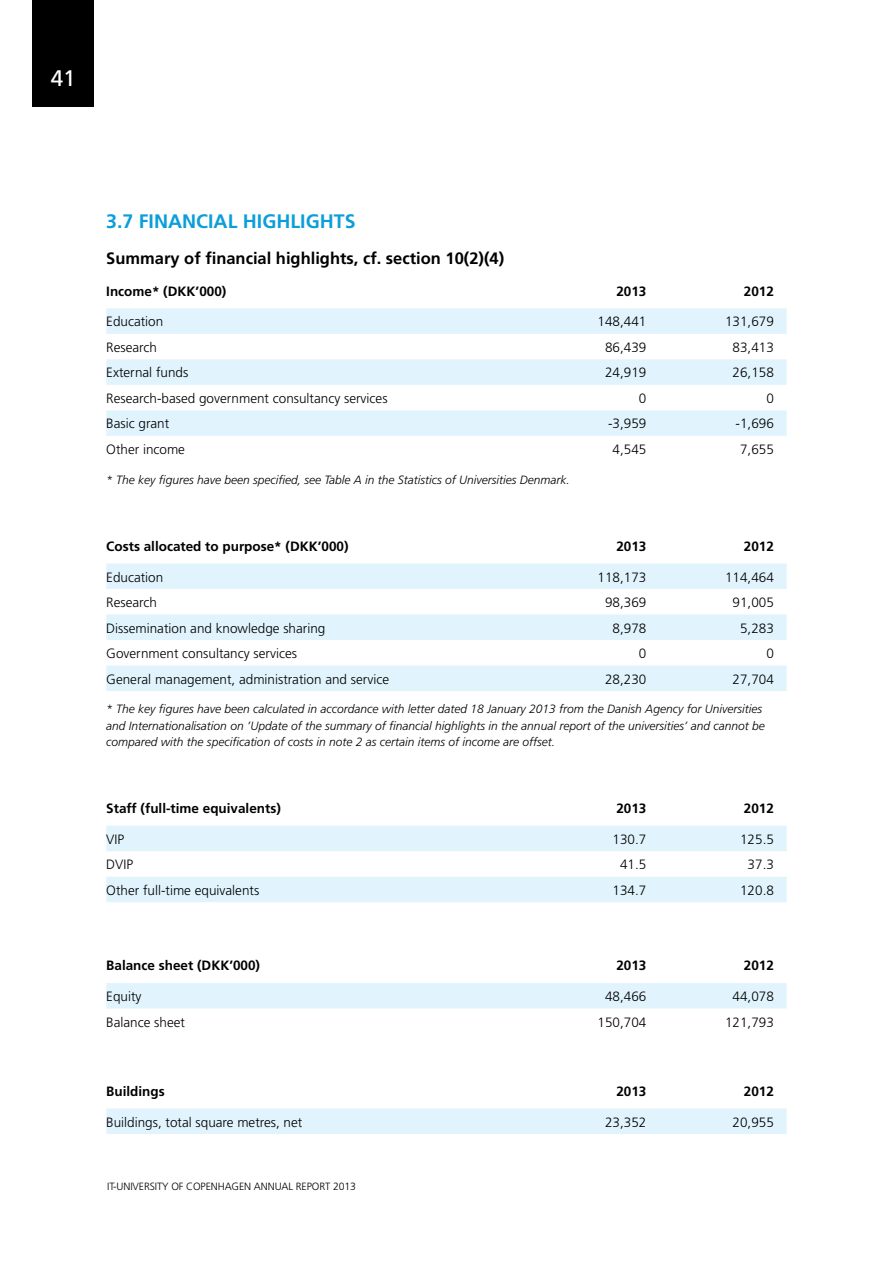
<style>
.page{position:relative;width:893px;height:1263px;background:#fff}
.page>*{position:absolute;margin:0;border:0;box-sizing:border-box;transform-origin:0 0}
.t1{font:22.5px "Frutiger";color:#fff}
.t2{font:700 19.5px "Frutiger";color:#0c9eda}
.t3{font:700 16.5px "Frutiger";color:#000}
.t4{font:300 13.5px "Frutiger";color:#000}
.t5{font:700 13.5px "Frutiger";color:#000}
.t6{font:italic 300 12px/16.5px "Frutiger";color:#000}
.t7{font:300 10.5px "Frutiger";letter-spacing:-.01em;color:#000}
</style>
<div class="page">
<div style="left:33px;top:0;width:61px;height:106px;background:#000"></div>
<svg style="left:106px;top:308px;width:681px;height:128px;fill:#e1f4fd"></svg>
<svg style="left:106px;top:563px;width:681px;height:128px;fill:#e1f4fd"></svg>
<svg style="left:106px;top:826px;width:681px;height:76px;fill:#e1f4fd"></svg>
<div style="left:106px;top:983px;width:681px;height:25px;background:#e1f4fd"></div>
<div style="left:106px;top:1108px;width:681px;height:26px;background:#e1f4fd"></div>
<h1 class="t1" style="left:51px;top:64px;width:26px">41</h1>
<h2 class="t2" style="left:106px;top:210px;width:249px">3.7 Financial highlights</h2>
<p class="t3" style="left:106px;top:248px;width:399px">Summary of financial highlights, cf. section 10(2)(4)</p>
<p class="t5" style="left:106px;top:283px;width:122px">Income* (DKK’000)</p>
<p class="t5" style="left:616px;top:283px;width:32px">2013</p>
<p class="t5" style="left:744px;top:283px;width:32px">2012</p>
<p class="t4" style="left:106px;top:314px;width:59px">Education</p>
<p class="t4" style="left:598px;top:314px;width:50px">148,441</p>
<p class="t4" style="left:725px;top:314px;width:50px">131,679</p>
<p class="t4" style="left:106px;top:340px;width:52px">Research</p>
<p class="t4" style="left:605px;top:340px;width:43px">86,439</p>
<p class="t4" style="left:733px;top:340px;width:43px">83,413</p>
<p class="t4" style="left:106px;top:365px;width:83px">External funds</p>
<p class="t4" style="left:605px;top:365px;width:43px">24,919</p>
<p class="t4" style="left:733px;top:365px;width:43px">26,158</p>
<p class="t4" style="left:106px;top:391px;width:283px">Research-based government consultancy services</p>
<p class="t4" style="left:639px;top:391px;width:9px">0</p>
<p class="t4" style="left:766px;top:391px;width:9px">0</p>
<p class="t4" style="left:106px;top:416px;width:65px">Basic grant</p>
<p class="t4" style="left:608px;top:416px;width:40px">-3,959</p>
<p class="t4" style="left:736px;top:416px;width:40px">-1,696</p>
<p class="t4" style="left:106px;top:442px;width:80px">Other income</p>
<p class="t4" style="left:613px;top:442px;width:35px">4,545</p>
<p class="t4" style="left:740px;top:442px;width:35px">7,655</p>
<p class="t6" style="left:106px;top:471px;width:465px">* The key figures have been specified, see Table A in the Statistics of Universities Denmark.</p>
<p class="t5" style="left:106px;top:538px;width:244px">Costs allocated to purpose* (DKK’000)</p>
<p class="t5" style="left:616px;top:538px;width:32px">2013</p>
<p class="t5" style="left:744px;top:538px;width:32px">2012</p>
<p class="t4" style="left:106px;top:569px;width:59px">Education</p>
<p class="t4" style="left:598px;top:569px;width:50px">118,173</p>
<p class="t4" style="left:725px;top:569px;width:50px">114,464</p>
<p class="t4" style="left:106px;top:595px;width:52px">Research</p>
<p class="t4" style="left:605px;top:595px;width:43px">98,369</p>
<p class="t4" style="left:733px;top:595px;width:43px">91,005</p>
<p class="t4" style="left:106px;top:620px;width:221px">Dissemination and knowledge sharing</p>
<p class="t4" style="left:613px;top:620px;width:35px">8,978</p>
<p class="t4" style="left:740px;top:620px;width:35px">5,283</p>
<p class="t4" style="left:106px;top:646px;width:192px">Government consultancy services</p>
<p class="t4" style="left:639px;top:646px;width:9px">0</p>
<p class="t4" style="left:766px;top:646px;width:9px">0</p>
<p class="t4" style="left:106px;top:671px;width:284px">General management, administration and service</p>
<p class="t4" style="left:605px;top:671px;width:43px">28,230</p>
<p class="t4" style="left:733px;top:671px;width:43px">27,704</p>
<p class="t6" style="left:106px;top:701px;width:660px">* The key figures have been calculated in accordance with letter dated 18 January 2013 from the Danish Agency for Universities and Internationalisation on ’Update of the summary of financial highlights in the annual report of the universities’ and cannot be compared with the specification of costs in note 2 as certain items of income are offset.</p>
<p class="t5" style="left:106px;top:800px;width:176px">Staff (full-time equivalents)</p>
<p class="t5" style="left:616px;top:800px;width:32px">2013</p>
<p class="t5" style="left:744px;top:800px;width:32px">2012</p>
<p class="t4" style="left:106px;top:831px;width:19px">VIP</p>
<p class="t4" style="left:613px;top:831px;width:35px">130.7</p>
<p class="t4" style="left:740px;top:831px;width:35px">125.5</p>
<p class="t4" style="left:106px;top:857px;width:28px">DVIP</p>
<p class="t4" style="left:620px;top:857px;width:28px">41.5</p>
<p class="t4" style="left:748px;top:857px;width:28px">37.3</p>
<p class="t4" style="left:106px;top:882px;width:154px">Other full-time equivalents</p>
<p class="t4" style="left:613px;top:882px;width:35px">134.7</p>
<p class="t4" style="left:740px;top:882px;width:35px">120.8</p>
<p class="t5" style="left:106px;top:958px;width:155px">Balance sheet (DKK’000)</p>
<p class="t5" style="left:616px;top:958px;width:32px">2013</p>
<p class="t5" style="left:744px;top:958px;width:32px">2012</p>
<p class="t4" style="left:106px;top:989px;width:37px">Equity</p>
<p class="t4" style="left:605px;top:989px;width:43px">48,466</p>
<p class="t4" style="left:733px;top:989px;width:43px">44,078</p>
<p class="t4" style="left:106px;top:1014px;width:80px">Balance sheet</p>
<p class="t4" style="left:598px;top:1014px;width:50px">150,704</p>
<p class="t4" style="left:725px;top:1014px;width:50px">121,793</p>
<p class="t5" style="left:106px;top:1083px;width:60px">Buildings</p>
<p class="t5" style="left:616px;top:1083px;width:32px">2013</p>
<p class="t5" style="left:744px;top:1083px;width:32px">2012</p>
<p class="t4" style="left:106px;top:1114px;width:198px">Buildings, total square metres, net</p>
<p class="t4" style="left:605px;top:1114px;width:43px">23,352</p>
<p class="t4" style="left:733px;top:1114px;width:43px">20,955</p>
<p class="t7" style="left:107px;top:1181px;width:250px">IT-UNIVERsITY OF COPENHAGEN ANNUAL REPORT 2013</p>
</div>
